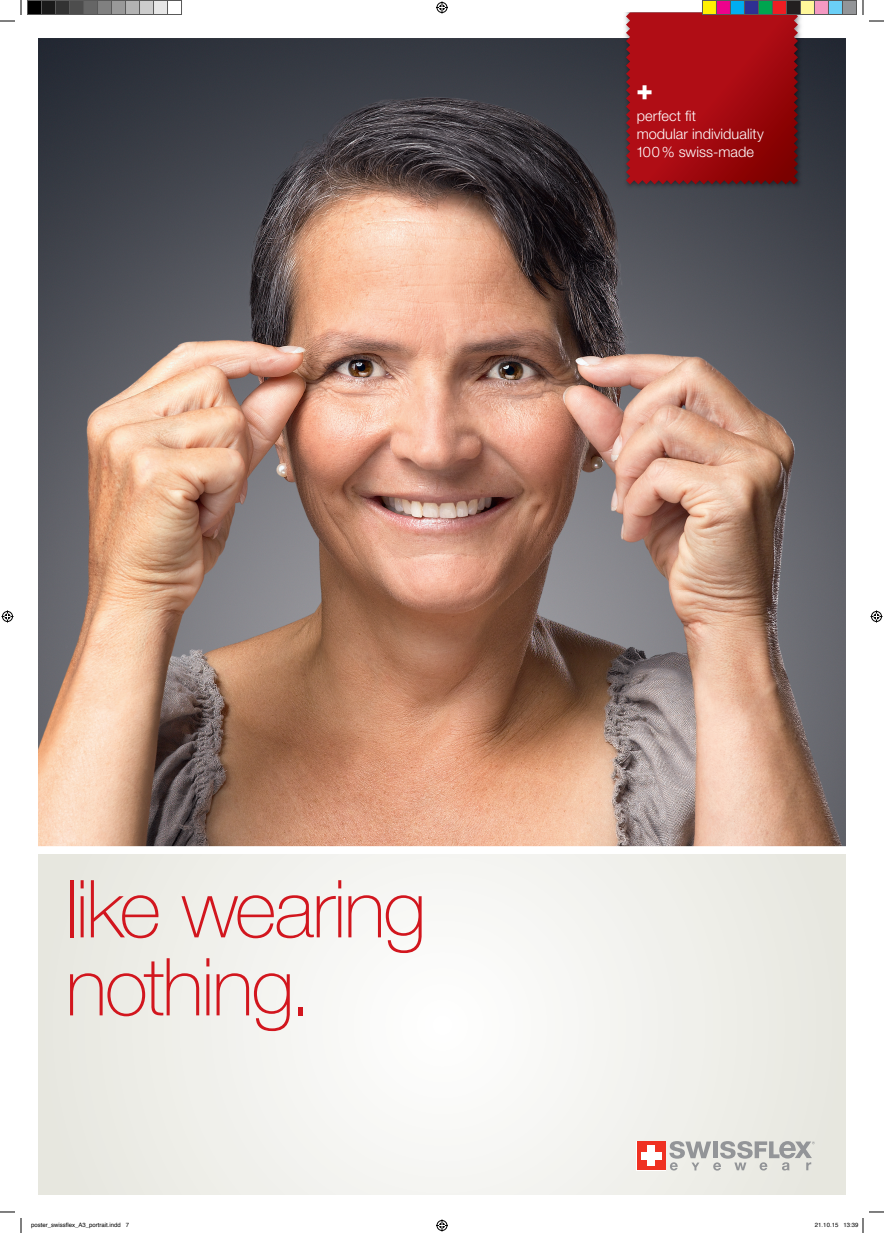
<style>
.page{position:relative;width:884px;height:1233px;background:#fff}
.page>*{position:absolute;margin:0;border:0;box-sizing:border-box;transform-origin:0 0}
.t1{font:100 80px/78px "Helvetica Neue LT Std";letter-spacing:-.03em;color:#d2161e}
.t2{font:300 14.5px/18px "Helvetica Neue LT Std";letter-spacing:.005em;color:#fff}
.t3{font:6px "Helvetica";color:#000}
</style>
<div class="page">
<div style="left:38px;top:854px;width:808px;height:341px;background:linear-gradient(to right,#f1f1ed,#f1f1ed)"></div>
<svg style="left:636px;top:1141px;width:30px;height:29px"></svg>
<div style="left:637px;top:1141px;width:28px;height:29px;background:#ef3122"></div>
<div style="left:647px;top:1145px;width:8px;height:21px;background:#fff"></div>
<div style="left:641px;top:1152px;width:20px;height:7px;background:#fff"></div>
<svg style="left:669px;top:1141px;width:146px;height:29px"></svg>
<img style="left:38px;top:38px;width:808px;height:808px">
<img style="left:623px;top:12px;width:181px;height:178px">
<svg style="left:626px;top:12px;width:172px;height:172px"></svg>
<svg style="left:0;top:1211px;width:15px;height:1px"></svg>
<svg style="left:869px;top:1211px;width:15px;height:1px"></svg>
<svg style="left:0;top:0;width:22px;height:22px"></svg>
<svg style="left:20px;top:1218px;width:2px;height:15px"></svg>
<svg style="left:862px;top:0;width:22px;height:22px"></svg>
<svg style="left:436px;top:1px;width:12px;height:12px"></svg>
<svg style="left:436px;top:1219px;width:12px;height:12px"></svg>
<svg style="left:2px;top:610px;width:12px;height:12px"></svg>
<svg style="left:870px;top:610px;width:12px;height:12px"></svg>
<div style="left:28px;top:0;width:14px;height:14px;background:#000"></div>
<div style="left:27px;top:0;width:15px;height:15px;border:1px solid #595959"></div>
<div style="left:42px;top:0;width:14px;height:14px;background:#1a1a1a"></div>
<div style="left:41px;top:0;width:15px;height:15px;border:1px solid #595959"></div>
<div style="left:56px;top:0;width:14px;height:14px;background:#333"></div>
<div style="left:55px;top:0;width:15px;height:15px;border:1px solid #595959"></div>
<div style="left:70px;top:0;width:14px;height:14px;background:#4d4d4d"></div>
<div style="left:69px;top:0;width:15px;height:15px;border:1px solid #595959"></div>
<div style="left:84px;top:0;width:14px;height:14px;background:#666"></div>
<div style="left:83px;top:0;width:15px;height:15px;border:1px solid #595959"></div>
<div style="left:98px;top:0;width:14px;height:14px;background:#808080"></div>
<div style="left:97px;top:0;width:15px;height:15px;border:1px solid #595959"></div>
<div style="left:112px;top:0;width:14px;height:14px;background:#999"></div>
<div style="left:111px;top:0;width:15px;height:15px;border:1px solid #595959"></div>
<div style="left:126px;top:0;width:14px;height:14px;background:#b3b3b3"></div>
<div style="left:125px;top:0;width:15px;height:15px;border:1px solid #595959"></div>
<div style="left:140px;top:0;width:14px;height:14px;background:#ccc"></div>
<div style="left:139px;top:0;width:15px;height:15px;border:1px solid #595959"></div>
<div style="left:154px;top:0;width:14px;height:14px;background:#e6e6e6"></div>
<div style="left:153px;top:0;width:15px;height:15px;border:1px solid #595959"></div>
<div style="left:167px;top:0;width:15px;height:15px;border:1px solid #595959"></div>
<div style="left:702px;top:0;width:14px;height:14px;background:#fff101"></div>
<div style="left:702px;top:0;width:15px;height:15px;border:1px solid #595959"></div>
<div style="left:716px;top:0;width:14px;height:14px;background:#ed028c"></div>
<div style="left:716px;top:0;width:15px;height:15px;border:1px solid #595959"></div>
<div style="left:730px;top:0;width:14px;height:14px;background:#00aeef"></div>
<div style="left:730px;top:0;width:15px;height:15px;border:1px solid #595959"></div>
<div style="left:744px;top:0;width:14px;height:14px;background:#2e3092"></div>
<div style="left:744px;top:0;width:15px;height:15px;border:1px solid #595959"></div>
<div style="left:758px;top:0;width:14px;height:14px;background:#00a54f"></div>
<div style="left:758px;top:0;width:15px;height:15px;border:1px solid #595959"></div>
<div style="left:772px;top:0;width:14px;height:14px;background:#ee1d23"></div>
<div style="left:772px;top:0;width:15px;height:15px;border:1px solid #595959"></div>
<div style="left:786px;top:0;width:14px;height:14px;background:#231f20"></div>
<div style="left:786px;top:0;width:15px;height:15px;border:1px solid #595959"></div>
<div style="left:800px;top:0;width:14px;height:14px;background:#fff79a"></div>
<div style="left:800px;top:0;width:15px;height:15px;border:1px solid #595959"></div>
<div style="left:814px;top:0;width:14px;height:14px;background:#f499c2"></div>
<div style="left:814px;top:0;width:15px;height:15px;border:1px solid #595959"></div>
<div style="left:828px;top:0;width:14px;height:14px;background:#6bcff6"></div>
<div style="left:828px;top:0;width:15px;height:15px;border:1px solid #595959"></div>
<div style="left:842px;top:0;width:14px;height:14px;background:#939598"></div>
<div style="left:842px;top:0;width:15px;height:15px;border:1px solid #595959"></div>
<svg style="left:862px;top:1218px;width:2px;height:15px"></svg>
<h2 class="t2" style="left:636px;top:106px;width:129px">perfect fit<br>modular individuality<br>100 % swiss-made</h2>
<h1 class="t1" style="left:65px;top:869px;width:363px">like wearing nothing.</h1>
<p class="t3" style="left:31px;top:1220px;width:100px">poster_swissflex_A3_portrait.indd 7</p>
<p class="t3" style="left:815px;top:1220px;width:45px">21.10.15 13:39</p>
</div>
